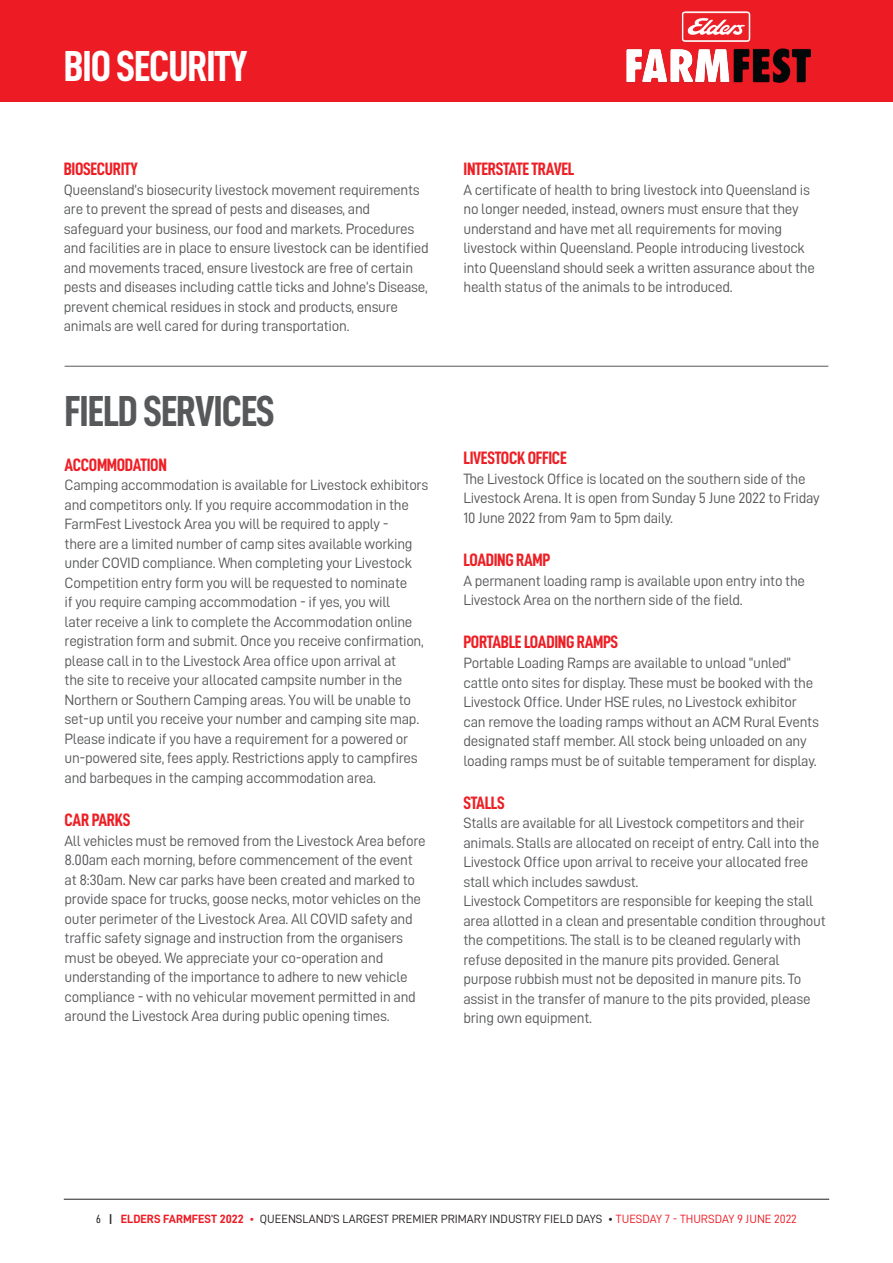
<style>
.page{position:relative;width:893px;height:1263px;background:#fff}
.page>*{position:absolute;margin:0;border:0;box-sizing:border-box;transform-origin:0 0}
.t1{font:43.5px "D DIN Condensed Bold";letter-spacing:-.025em;color:#57585a}
.t2{font:43.5px "D DIN Condensed Bold";letter-spacing:-.025em;color:#fff}
.Leadin_white{font:18px "D DIN Condensed Bold";letter-spacing:-.02em;color:#ed1f25}
.Leadin_white-2{font:15px/19.5px "D DIN";letter-spacing:-.02em;color:#57585a}
.t3{font:12px "D DIN";color:#231f20}
.s1{font-family:"D DIN Condensed"}
.s2{font-family:"D DIN Condensed Bold"}
.s3{font-family:"D DIN Bold";color:#ed1c24}
.s4{color:#ed1c24}
</style>
<div class="page">
<div style="left:0;top:0;width:893px;height:102px;background:#ed1c24"></div>
<hr style="left:64px;top:1199px;width:765px;height:1px;background:#231f20">
<img style="left:626px;top:12px;width:185px;height:71px">
<hr style="left:65px;top:366px;width:763px;height:1px;background:#57585a">
<p class="t2" style="left:64px;top:42px;width:185px">BIO SECURITY</p>
<p class="Leadin_white" style="left:64px;top:159px;width:76px">BIOSECURITY</p>
<p class="Leadin_white-2" style="left:64px;top:180px;width:366px">Queensland’s biosecurity livestock movement requirements are to prevent the spread of pests and diseases, and safeguard your business, our food and markets. Procedures and facilities are in place to ensure livestock can be identified and movements traced, ensure livestock are free of certain pests and diseases including cattle ticks and Johne’s Disease, prevent chemical residues in stock and products, ensure animals are well cared for during transportation.</p>
<p class="t1" style="left:65px;top:387px;width:212px">FIELD SERVICES</p>
<p class="Leadin_white" style="left:65px;top:455px;width:104px">ACCOMMODATION</p>
<p class="Leadin_white-2" style="left:65px;top:475px;width:365px">Camping accommodation is available for Livestock exhibitors and competitors only. If you require accommodation in the FarmFest Livestock Area you will be required to apply -<br>there are a limited number of camp sites available working under COVID compliance. When completing your Livestock Competition entry form you will be requested to nominate<br>if you require camping accommodation - if yes, you will<br>later receive a link to complete the Accommodation online registration form and submit. Once you receive confirmation, please call in to the Livestock Area office upon arrival at<br>the site to receive your allocated campsite number in the Northern or Southern Camping areas. You will be unable to set-up until you receive your number and camping site map.<br>Please indicate if you have a requirement for a powered or un-powered site, fees apply. Restrictions apply to campfires and barbeques in the camping accommodation area.</p>
<p class="Leadin_white" style="left:65px;top:810px;width:67px">CAR PARKS</p>
<p class="Leadin_white-2" style="left:65px;top:830px;width:363px">All vehicles must be removed from the Livestock Area before 8.00am each morning, before commencement of the event at 8:30am. New car parks have been created and marked to provide space for trucks, goose necks, motor vehicles on the outer perimeter of the Livestock Area. All COVID safety and traffic safety signage and instruction from the organisers must be obeyed. We appreciate your co-operation and understanding of the importance to adhere to new vehicle compliance - with no vehicular movement permitted in and around the Livestock Area during public opening times.</p>
<p class="Leadin_white" style="left:463px;top:159px;width:113px">INTERSTATE TRAVEL</p>
<p class="Leadin_white-2" style="left:463px;top:180px;width:353px">A certificate of health to bring livestock into Queensland is no longer needed, instead, owners must ensure that they understand and have met all requirements for moving livestock within Queensland. People introducing livestock into Queensland should seek a written assurance about the health status of the animals to be introduced.</p>
<p class="Leadin_white" style="left:463px;top:448px;width:105px">LIVESTOCK OFFICE</p>
<p class="Leadin_white-2" style="left:463px;top:469px;width:358px">The Livestock Office is located on the southern side of the<br>Livestock Arena. It is open from Sunday 5 June 2022 to Friday<br>10 June 2022 from 9am to 5pm daily.</p>
<p class="Leadin_white" style="left:463px;top:550px;width:88px">LOADING RAMP</p>
<p class="Leadin_white-2" style="left:463px;top:570px;width:343px">A permanent loading ramp is available upon entry into the<br>Livestock Area on the northern side of the field.</p>
<p class="Leadin_white" style="left:463px;top:632px;width:156px">PORTABLE LOADING RAMPS</p>
<p class="Leadin_white-2" style="left:463px;top:653px;width:357px">Portable Loading Ramps are available to unload “unled” cattle onto sites for display. These must be booked with the Livestock Office. Under HSE rules, no Livestock exhibitor can remove the loading ramps without an ACM Rural Events designated staff member. All stock being unloaded on any loading ramps must be of suitable temperament for display.</p>
<p class="Leadin_white" style="left:463px;top:793px;width:43px">STALLS</p>
<p class="Leadin_white-2" style="left:463px;top:813px;width:357px">Stalls are available for all Livestock competitors and their animals. Stalls are allocated on receipt of entry. Call into the Livestock Office upon arrival to receive your allocated free stall which includes sawdust.</p>
<p class="Leadin_white-2" style="left:463px;top:891px;width:364px">Livestock Competitors are responsible for keeping the stall area allotted in a clean and presentable condition throughout the competitions. The stall is to be cleaned regularly with refuse deposited in the manure pits provided. General purpose rubbish must not be deposited in manure pits. To assist in the transfer of manure to the pits provided, please bring own equipment.</p>
<p class="t3" style="left:96px;top:1212px;width:702px"><span class="s1">6</span> <span class="s2">|</span> <span class="s3">ELDERS FARMFEST 2022</span> <span class="s4">•</span> QUEENSLAND’S LARGEST PREMIER PRIMARY INDUSTRY FIELD DAYS • <span class="s4">TUESDAY 7 - THURSDAY 9 JUNE 2022</span></p>
</div>
